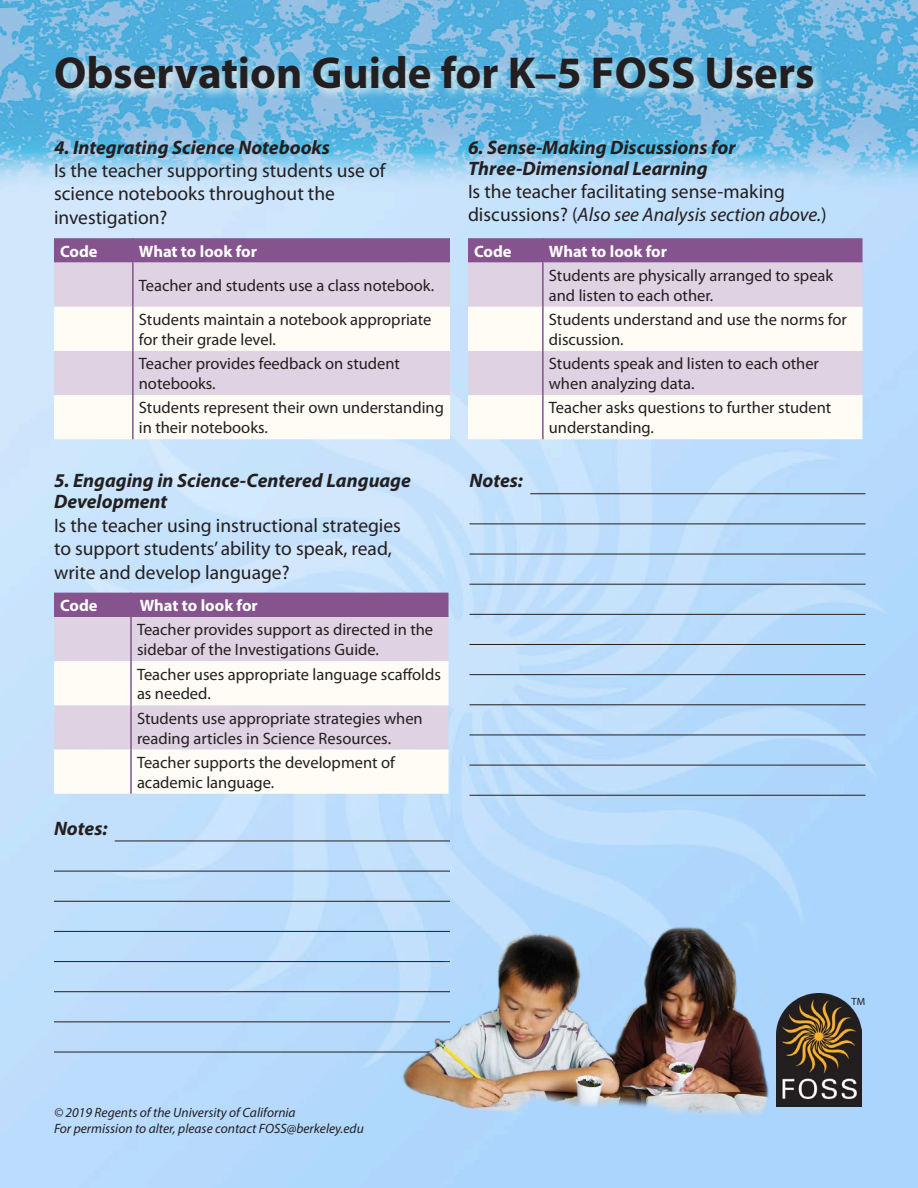
<style>
.page{position:relative;width:918px;height:1188px;background:#fff}
.page>*{position:absolute;margin:0;border:0;box-sizing:border-box;transform-origin:0 0}
.t1{font:700 45px "Myriad Pro";color:#231f20}
.Paragraph_Text{font:19.5px "Myriad Pro";color:#231f20}
.Paragraph_Head{font:italic 700 19.5px/21px "Myriad Pro";color:#231f20}
.Paragraph_Text-2{font:italic 19.5px "Myriad Pro";color:#231f20}
.Table_text{font:16.5px/19.8px "Myriad Pro";color:#231f20}
.Table_text-2{font:700 16.5px "Myriad Pro";color:#fff}
.t2{font:italic 13.5px "Myriad Pro";color:#231f20}
.t3{font:10.5px "Myriad Pro";color:#231f20}
.s1{font-style:normal}
</style>
<div class="page">
<img style="left:0;top:0;width:918px;height:1188px">
<div style="left:52px;top:52px;width:774px;height:49px;background:#fefcf5;opacity:.75"></div>
<svg style="left:54px;top:238px;width:396px;height:25px;background:#875791"></svg>
<div style="left:54px;top:263px;width:396px;height:44px;background:#dfd2e3"></div>
<svg style="left:54px;top:307px;width:396px;height:132px;fill:#fefcf5"></svg>
<hr style="left:132px;top:238px;width:2px;height:25px;background:#85538e">
<hr style="left:132px;top:263px;width:2px;height:44px;background:#85538e">
<hr style="left:132px;top:307px;width:2px;height:44px;background:#85538e">
<hr style="left:132px;top:351px;width:2px;height:44px;background:#85538e">
<hr style="left:132px;top:395px;width:2px;height:44px;background:#85538e">
<div style="left:54px;top:593px;width:394px;height:24px;background:#85538e"></div>
<div style="left:54px;top:617px;width:394px;height:44px;background:#dfd2e3"></div>
<svg style="left:54px;top:661px;width:394px;height:133px;fill:#fefcf5"></svg>
<hr style="left:130px;top:593px;width:2px;height:24px;background:#85538e">
<hr style="left:130px;top:617px;width:2px;height:44px;background:#85538e">
<hr style="left:130px;top:661px;width:2px;height:44px;background:#85538e">
<hr style="left:130px;top:705px;width:2px;height:45px;background:#85538e">
<hr style="left:130px;top:750px;width:2px;height:44px;background:#85538e">
<svg style="left:468px;top:238px;width:394px;height:25px;background:#875791"></svg>
<div style="left:468px;top:263px;width:394px;height:44px;background:#dfd2e3"></div>
<svg style="left:468px;top:307px;width:394px;height:132px;fill:#fefcf5"></svg>
<hr style="left:542px;top:238px;width:2px;height:25px;background:#85538e">
<hr style="left:542px;top:263px;width:2px;height:44px;background:#85538e">
<hr style="left:542px;top:307px;width:2px;height:44px;background:#85538e">
<hr style="left:542px;top:351px;width:2px;height:44px;background:#85538e">
<hr style="left:542px;top:395px;width:2px;height:44px;background:#85538e">
<hr style="left:115px;top:841px;width:335px;height:1px;background:#231f20">
<hr style="left:54px;top:871px;width:396px;height:1px;background:#231f20">
<hr style="left:54px;top:901px;width:396px;height:1px;background:#231f20">
<hr style="left:54px;top:931px;width:396px;height:1px;background:#231f20">
<hr style="left:54px;top:961px;width:396px;height:1px;background:#231f20">
<hr style="left:54px;top:991px;width:396px;height:1px;background:#231f20">
<hr style="left:54px;top:1021px;width:396px;height:1px;background:#231f20">
<hr style="left:54px;top:1052px;width:396px;height:1px;background:#231f20">
<hr style="left:530px;top:493px;width:336px;height:1px;background:#231f20">
<hr style="left:470px;top:524px;width:396px;height:1px;background:#231f20">
<hr style="left:470px;top:554px;width:396px;height:1px;background:#231f20">
<hr style="left:470px;top:584px;width:396px;height:1px;background:#231f20">
<hr style="left:470px;top:614px;width:396px;height:1px;background:#231f20">
<hr style="left:470px;top:644px;width:396px;height:1px;background:#231f20">
<hr style="left:470px;top:674px;width:396px;height:1px;background:#231f20">
<hr style="left:470px;top:704px;width:396px;height:1px;background:#231f20">
<hr style="left:470px;top:735px;width:396px;height:1px;background:#231f20">
<hr style="left:470px;top:765px;width:396px;height:1px;background:#231f20">
<hr style="left:470px;top:795px;width:396px;height:1px;background:#231f20">
<img style="left:381px;top:922px;width:440px;height:204px">
<img style="left:777px;top:993px;width:84px;height:114px">
<p class="t1" style="left:54px;top:43px;width:762px">Observation Guide for K–5 FOSS Users</p>
<p class="Paragraph_Head" style="left:54px;top:136px;width:278px">4. Integrating Science Notebooks</p>
<p class="Paragraph_Text" style="left:54px;top:158px;width:333px">Is the teacher supporting students use of</p>
<p class="Paragraph_Text" style="left:54px;top:182px;width:282px">science notebooks throughout the</p>
<p class="Paragraph_Text" style="left:54px;top:205px;width:115px">investigation?</p>
<p class="Table_text-2" style="left:60px;top:240px;width:39px">Code</p>
<p class="Table_text-2" style="left:139px;top:240px;width:120px">What to look for</p>
<p class="Table_text" style="left:139px;top:275px;width:297px">Teacher and students use a class notebook.</p>
<p class="Table_text" style="left:139px;top:309px;width:294px">Students maintain a notebook appropriate for their grade level.</p>
<p class="Table_text" style="left:139px;top:354px;width:263px">Teacher provides feedback on student notebooks.</p>
<p class="Table_text" style="left:139px;top:398px;width:307px">Students represent their own understanding in their notebooks.</p>
<p class="Paragraph_Head" style="left:54px;top:470px;width:358px">5. Engaging in Science-Centered Language<br>Development</p>
<p class="Paragraph_Text" style="left:54px;top:513px;width:348px">Is the teacher using instructional strategies</p>
<p class="Paragraph_Text" style="left:54px;top:537px;width:339px">to support students’ ability to speak, read,</p>
<p class="Paragraph_Text" style="left:54px;top:560px;width:237px">write and develop language?</p>
<p class="Table_text-2" style="left:60px;top:595px;width:39px">Code</p>
<p class="Table_text-2" style="left:140px;top:595px;width:120px">What to look for</p>
<p class="Table_text" style="left:137px;top:620px;width:298px">Teacher provides support as directed in the sidebar of the Investigations Guide.</p>
<p class="Table_text" style="left:137px;top:664px;width:305px">Teacher uses appropriate language scaffolds as needed.</p>
<p class="Table_text" style="left:137px;top:708px;width:287px">Students use appropriate strategies when reading articles in Science Resources.</p>
<p class="Table_text" style="left:137px;top:752px;width:259px">Teacher supports the development of academic language.</p>
<p class="Paragraph_Head" style="left:54px;top:817px;width:55px">Notes:</p>
<p class="Paragraph_Head" style="left:468px;top:136px;width:269px">6. Sense-Making Discussions for<br>Three-Dimensional Learning</p>
<p class="Paragraph_Text" style="left:468px;top:179px;width:319px">Is the teacher facilitating sense-making</p>
<p class="Paragraph_Text-2" style="left:468px;top:203px;width:360px"><span class="s1">discussions? (</span>Also see Analysis section above.<span class="s1">)</span></p>
<p class="Table_text-2" style="left:474px;top:240px;width:39px">Code</p>
<p class="Table_text-2" style="left:549px;top:240px;width:120px">What to look for</p>
<p class="Table_text" style="left:549px;top:265px;width:286px">Students are physically arranged to speak and listen to each other.</p>
<p class="Table_text" style="left:549px;top:309px;width:300px">Students understand and use the norms for discussion.</p>
<p class="Table_text" style="left:549px;top:354px;width:272px">Students speak and listen to each other when analyzing data.</p>
<p class="Table_text" style="left:549px;top:398px;width:284px">Teacher asks questions to further student understanding.</p>
<p class="Paragraph_Head" style="left:470px;top:470px;width:55px">Notes:</p>
<p class="t2" style="left:54px;top:1104px;width:243px">© 2019 Regents of the University of California</p>
<p class="t2" style="left:54px;top:1120px;width:311px">For permission to alter, please contact FOSS@berkeley.edu</p>
<p class="t3" style="left:852px;top:995px;width:15px">TM</p>
</div>
